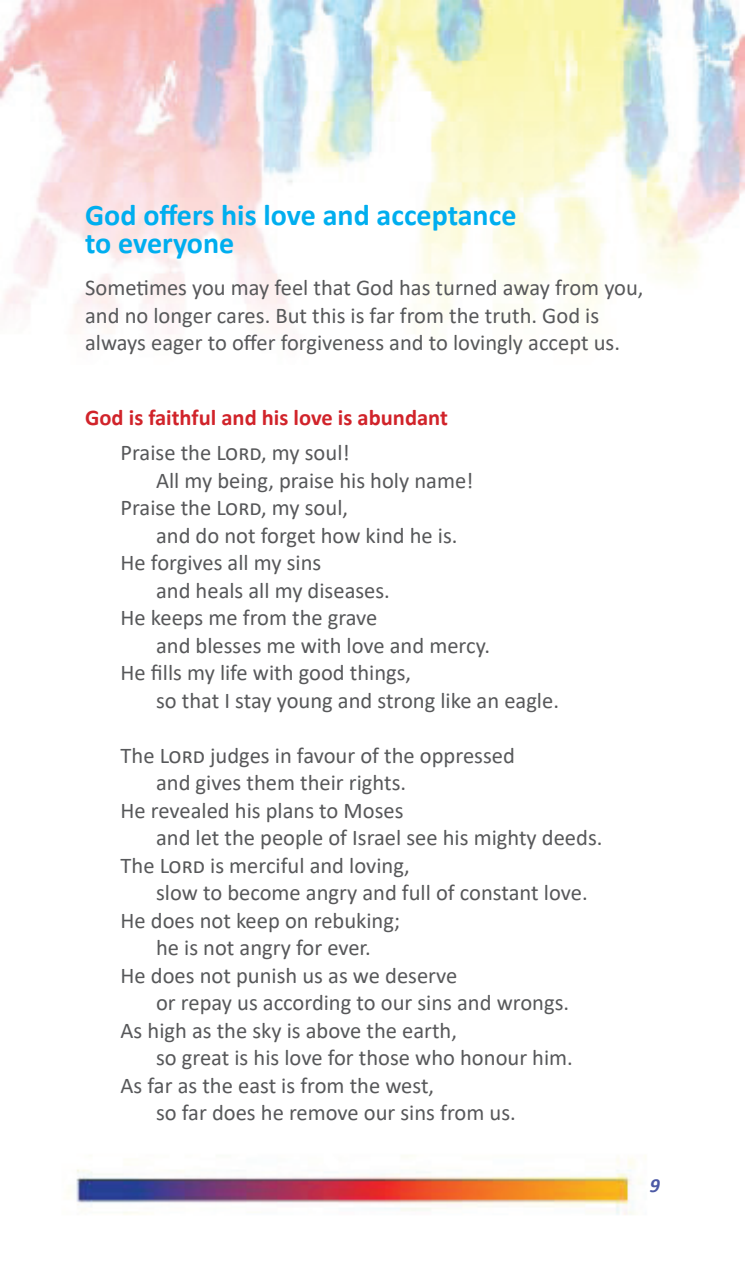
<style>
.page{position:relative;width:745px;height:1262px;background:#fff}
.page>*{position:absolute;margin:0;border:0;box-sizing:border-box;transform-origin:0 0}
.t1{font:700 30px/27.5px "Calibri";color:#00aeef}
.t2{font:22.5px/27.5px "Calibri";color:#57585a}
.t3{font:700 22.5px "Calibri";color:#d1232a}
.t4{font:italic 700 20px "Calibri";color:#4c59a5}
</style>
<div class="page">
<img style="left:0;top:0;width:744px;height:1215px">
<h1 class="t1" style="left:85px;top:201px;width:432px">God offers his love and acceptance to everyone</h1>
<p class="t2" style="left:85px;top:273px;width:559px">Sometimes you may feel that God has turned away from you, and no longer cares. But this is far from the truth. God is always eager to offer forgiveness and to lovingly accept us.</p>
<p class="t3" style="left:85px;top:402px;width:364px">God is faithful and his love is abundant</p>
<p class="t2" style="left:120px;top:438px;width:230px">Praise the Lord, my soul!</p>
<p class="t2" style="left:156px;top:466px;width:319px">All my being, praise his holy name!</p>
<p class="t2" style="left:120px;top:493px;width:229px">Praise the Lord, my soul,</p>
<p class="t2" style="left:156px;top:521px;width:303px">and do not forget how kind he is.</p>
<p class="t2" style="left:120px;top:548px;width:202px">He forgives all my sins</p>
<p class="t2" style="left:156px;top:576px;width:235px">and heals all my diseases.</p>
<p class="t2" style="left:120px;top:603px;width:258px">He keeps me from the grave</p>
<p class="t2" style="left:156px;top:631px;width:335px">and blesses me with love and mercy.</p>
<p class="t2" style="left:120px;top:658px;width:292px">He fills my life with good things,</p>
<p class="t2" style="left:156px;top:686px;width:404px">so that I stay young and strong like an eagle.</p>
<p class="t2" style="left:120px;top:741px;width:395px">The Lord judges in favour of the oppressed</p>
<p class="t2" style="left:156px;top:768px;width:251px">and gives them their rights.</p>
<p class="t2" style="left:120px;top:796px;width:284px">He revealed his plans to Moses</p>
<p class="t2" style="left:156px;top:823px;width:447px">and let the people of Israel see his mighty deeds.</p>
<p class="t2" style="left:120px;top:851px;width:290px">The Lord is merciful and loving,</p>
<p class="t2" style="left:156px;top:878px;width:433px">slow to become angry and full of constant love.</p>
<p class="t2" style="left:120px;top:906px;width:281px">He does not keep on rebuking;</p>
<p class="t2" style="left:156px;top:933px;width:216px">he is not angry for ever.</p>
<p class="t2" style="left:120px;top:961px;width:338px">He does not punish us as we deserve</p>
<p class="t2" style="left:156px;top:988px;width:414px">or repay us according to our sins and wrongs.</p>
<p class="t2" style="left:120px;top:1016px;width:338px">As high as the sky is above the earth,</p>
<p class="t2" style="left:156px;top:1043px;width:418px">so great is his love for those who honour him.</p>
<p class="t2" style="left:120px;top:1071px;width:315px">As far as the east is from the west,</p>
<p class="t2" style="left:156px;top:1098px;width:361px">so far does he remove our sins from us.</p>
<p class="t4" style="left:649px;top:1171px;width:12px">9</p>
</div>
